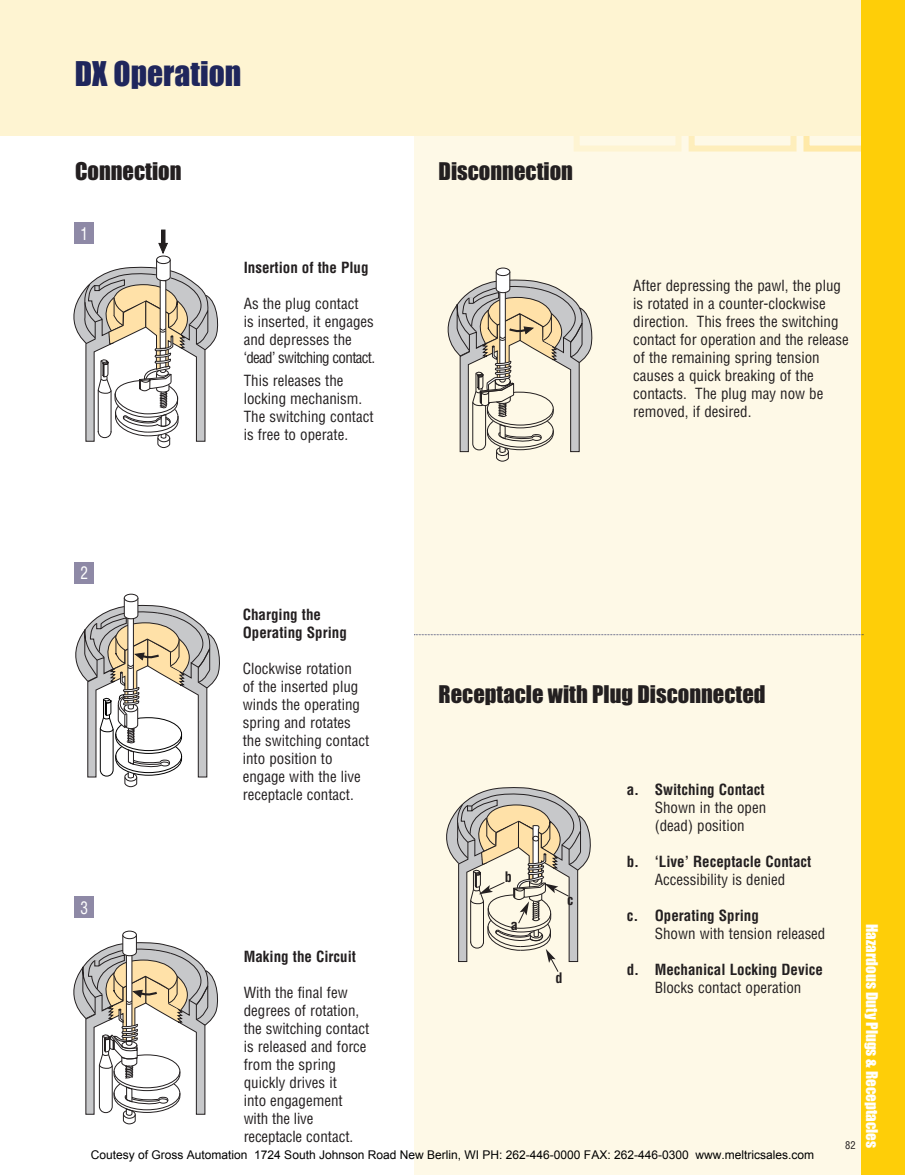
<style>
.page{position:relative;width:905px;height:1175px;background:#fff}
.page>*{position:absolute;margin:0;border:0;box-sizing:border-box;transform-origin:0 0}
.t1{font:31.5px "Impact";color:#1f265c}
.t2{font:22.5px "Impact";color:#231f20}
.t3{font:condensed 16.95px "Helvetica";color:#fff;scale:.9 1}
.t4{font:condensed 15px/18px "Helvetica";color:#231f20}
.t5{font:700 condensed 15px/18px "Helvetica";color:#231f20}
.t6{font:15px "Impact";color:#fff}
.t7{font:700 condensed 14.1px "Helvetica";color:#231f20}
.t8{font:12px "Arial";color:#000}
.t9{font:condensed 10.5px "Helvetica";color:#231f20}
</style>
<div class="page">
<div style="left:414px;top:0;width:490px;height:1174px;background:#fef9e7"></div>
<div style="left:803px;top:44px;width:95px;height:108px;border:6px solid #ffe9a8"></div>
<div style="left:688px;top:44px;width:108px;height:107px;border:6px solid #feeebc"></div>
<div style="left:573px;top:44px;width:108px;height:107px;border:6px solid #fef4d2"></div>
<svg style="left:446px;top:787px;width:145px;height:185px"></svg>
<div style="left:0;top:0;width:904px;height:135px;background:#fef4d2"></div>
<div style="left:861px;top:0;width:43px;height:1174px;background:#fece08"></div>
<div style="left:122px;top:930px;width:15px;height:9px;border:1px solid #231f20;border-radius:50%"></div>
<svg style="left:73px;top:934px;width:145px;height:190px"></svg>
<div style="left:161px;top:230px;width:4px;height:15px;border:1px solid #231f20"></div>
<svg style="left:73px;top:242px;width:146px;height:206px"></svg>
<svg style="left:75px;top:597px;width:145px;height:190px"></svg>
<div style="left:124px;top:594px;width:14px;height:7px;background:#fff;border-radius:50%"></div>
<div style="left:124px;top:594px;width:14px;height:8px;border:1px solid #231f20;border-radius:50%"></div>
<div style="left:75px;top:223px;width:19px;height:21px;background:#8e89a6"></div>
<div style="left:75px;top:562px;width:19px;height:21px;background:#8e89a6"></div>
<div style="left:75px;top:896px;width:19px;height:21px;background:#8e89a6"></div>
<svg style="left:414px;top:634px;width:450px;height:1px"></svg>
<svg style="left:447px;top:271px;width:146px;height:191px"></svg>
<div style="left:496px;top:268px;width:14px;height:7px;background:#fff;border-radius:50%"></div>
<div style="left:496px;top:268px;width:14px;height:8px;border:1px solid #231f20;border-radius:50%"></div>
<h1 class="t1" style="left:75px;top:56px;width:168px">DX Operation</h1>
<h2 class="t2" style="left:75px;top:159px;width:108px">Connection</h2>
<p class="t3" style="left:80px;top:224px;width:10px">1</p>
<p class="t5" style="left:244px;top:259px;width:126px">Insertion of the Plug</p>
<p class="t4" style="left:244px;top:295px;width:133px">As the plug contact<br>is inserted, it engages and depresses the ‘dead’ switching contact.</p>
<p class="t4" style="left:244px;top:372px;width:131px">This releases the locking mechanism.<br>The switching contact is free to operate.</p>
<h2 class="t2" style="left:438px;top:159px;width:136px">Disconnection</h2>
<p class="t4" style="left:633px;top:277px;width:217px">After depressing the pawl, the plug is rotated in a counter-clockwise direction. This frees the switching contact for operation and the release of the remaining spring tension causes a quick breaking of the contacts. The plug may now be removed, if desired.</p>
<p class="t3" style="left:80px;top:563px;width:10px">2</p>
<p class="t3" style="left:80px;top:897px;width:10px">3</p>
<p class="t5" style="left:243px;top:606px;width:106px">Charging the<br>Operating Spring</p>
<p class="t4" style="left:243px;top:660px;width:128px">Clockwise rotation<br>of the inserted plug winds the operating spring and rotates the switching contact into position to engage with the live receptacle contact.</p>
<p class="t5" style="left:244px;top:948px;width:114px">Making the Circuit</p>
<p class="t4" style="left:244px;top:984px;width:127px">With the final few degrees of rotation, the switching contact is released and force from the spring quickly drives it<br>into engagement with the live receptacle contact.</p>
<h2 class="t2" style="left:438px;top:682px;width:328px">Receptacle with Plug Disconnected</h2>
<p class="t7" style="left:505px;top:869px;width:9px">b</p>
<p class="t7" style="left:511px;top:916px;width:9px">a</p>
<p class="t7" style="left:567px;top:891px;width:8px">c</p>
<p class="t7" style="left:555px;top:970px;width:9px">d</p>
<p class="t5" style="left:626px;top:781px;width:139px">a. Switching Contact</p>
<p class="t4" style="left:654px;top:799px;width:113px">Shown in the open (dead) position</p>
<p class="t5" style="left:626px;top:853px;width:186px">b. ‘Live’ Receptacle Contact</p>
<p class="t4" style="left:654px;top:871px;width:132px">Accessibility is denied</p>
<p class="t5" style="left:626px;top:907px;width:134px">c. Operating Spring</p>
<p class="t4" style="left:654px;top:925px;width:172px">Shown with tension released</p>
<p class="t5" style="left:626px;top:961px;width:198px">d. Mechanical Locking Device</p>
<p class="t4" style="left:654px;top:979px;width:148px">Blocks contact operation</p>
<p class="t8" style="left:91px;top:1147px;width:725px">Coutesy of Gross Automation 1724 South Johnson Road New Berlin, WI PH: 262-446-0000 FAX: 262-446-0300 www.meltricsales.com</p>
<p class="t9" style="left:845px;top:1139px;width:12px">82</p>
<p class="t6" style="left:880px;top:924px;width:225px;rotate:90deg">Hazardous Duty Plugs &amp; Receptacles</p>
</div>
